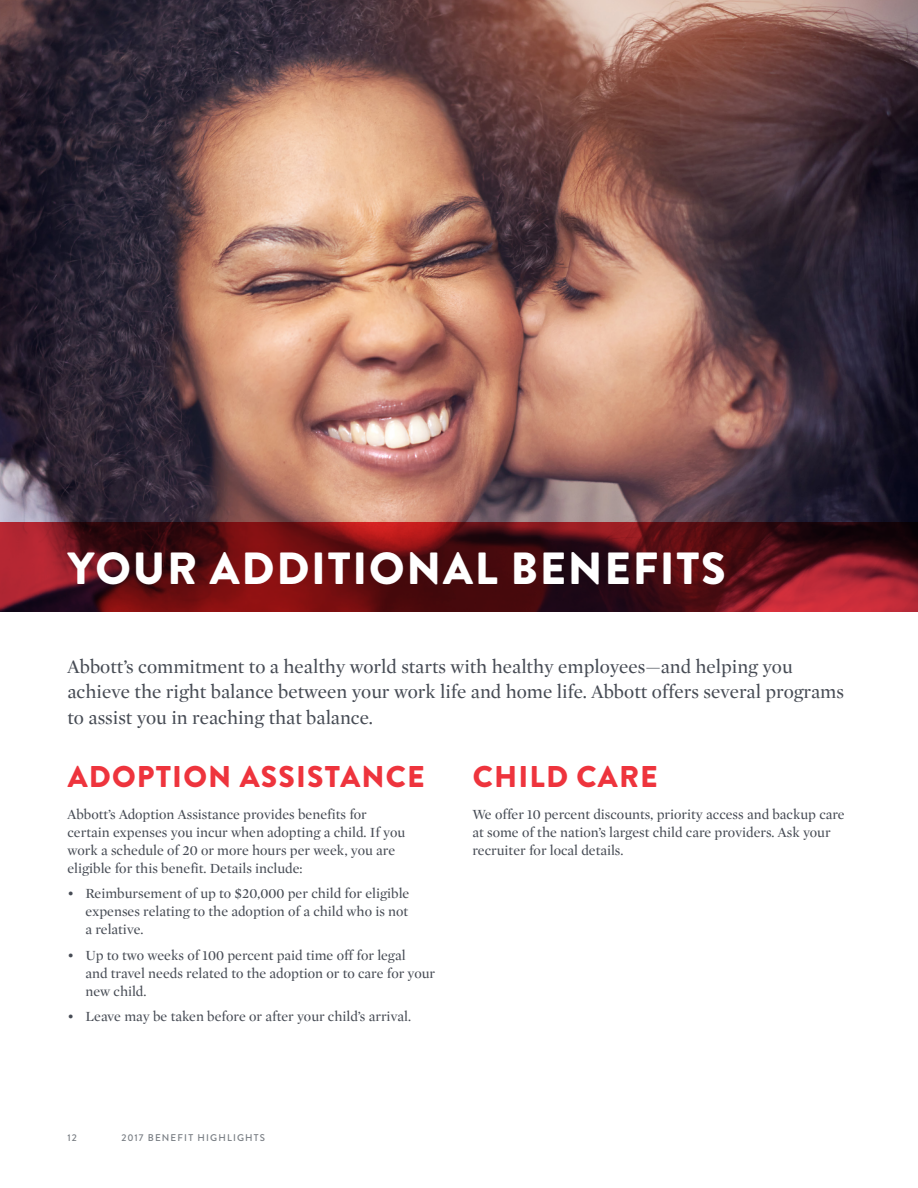
<style>
.page{position:relative;width:918px;height:1188px;background:#fff}
.page>*{position:absolute;margin:0;border:0;box-sizing:border-box;transform-origin:0 0}
.Large_Headline{font:900 45px "Brandon Grotesque";letter-spacing:.04em;color:#fff}
.Section_Head{font:900 30px "Brandon Grotesque";letter-spacing:.04em;color:#ee343d}
.Body_Large{font:19.5px/25.5px "Mercury Display";color:#464b54}
.Body_Bullet{font:14.25px/18px "Mercury Display";color:#464b54}
.Body{font:14.25px/18px "Mercury Display";color:#464b54}
.t1{font:500 9.75px "Brandon Grotesque";letter-spacing:.12em;color:#787d83}
</style>
<div class="page">
<img style="left:0;top:0;width:918px;height:522px">
<svg style="left:0;top:522px;width:918px;height:90px;background:#601016"></svg>
<p class="Large_Headline" style="left:68px;top:537px;width:660px">YOUR ADDITIONAL BENEFITS</p>
<p class="Body_Large" style="left:68px;top:653px;width:778px">Abbott’s commitment to a healthy world starts with healthy employees—and helping you achieve the right balance between your work life and home life. Abbott offers several programs to assist you in reaching that balance.</p>
<p class="Section_Head" style="left:68px;top:755px;width:359px">ADOPTION ASSISTANCE</p>
<p class="Body_Bullet" style="left:68px;top:804px;width:339px">Abbott’s Adoption Assistance provides benefits for certain expenses you incur when adopting a child. If you work a schedule of 20 or more hours per week, you are eligible for this benefit. Details include:</p>
<p class="Body_Bullet" style="left:86px;top:884px;width:325px;text-align:justify;text-indent:-18px">• Reimbursement of up to $20,000 per child for eligible expenses relating to the adoption of a child who is not a relative.</p>
<p class="Body_Bullet" style="left:86px;top:945px;width:351px;text-indent:-18px">• Up to two weeks of 100 percent paid time off for legal<br>and travel needs related to the adoption or to care for your new child.</p>
<p class="Body" style="left:68px;top:1007px;width:345px">• Leave may be taken before or after your child’s arrival.</p>
<p class="Section_Head" style="left:473px;top:755px;width:187px">CHILD CARE</p>
<p class="Body" style="left:472px;top:804px;width:374px">We offer 10 percent discounts, priority access and backup care at some of the nation’s largest child care providers. Ask your recruiter for local details.</p>
<p class="t1" style="left:68px;top:1131px;width:11px">12</p>
<p class="t1" style="left:121px;top:1131px;width:145px">2017 BENEFIT HIGHLIGHTS</p>
</div>
